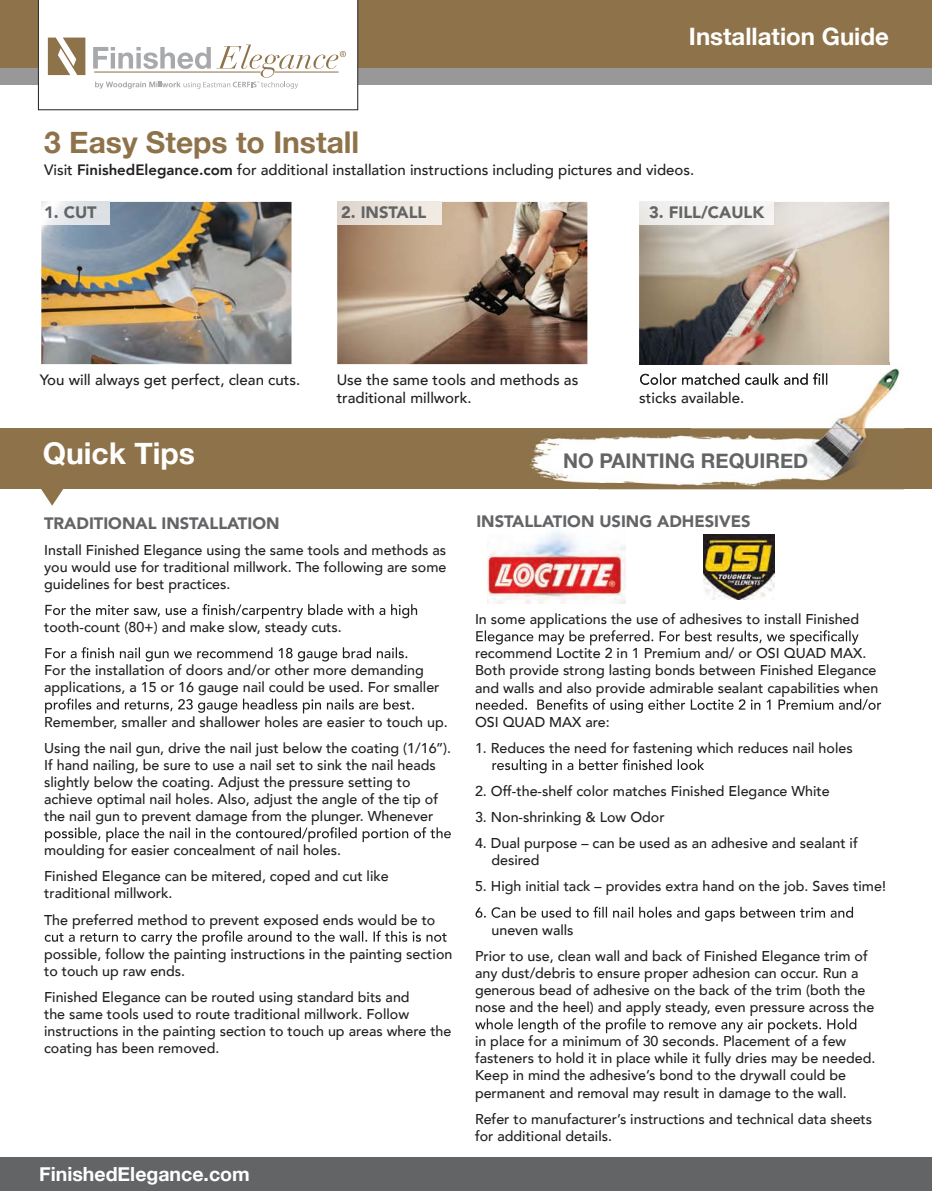
<style>
.page{position:relative;width:932px;height:1191px;background:#fff}
.page>*{position:absolute;margin:0;border:0;box-sizing:border-box;transform-origin:0 0}
.t1{font:700 30px "Helvetica Neue";color:#8e734a}
.t2{font:700 30px "Helvetica Neue";color:#fff}
.t3{font:700 24px "Helvetica Neue";color:#fff}
.t4{font:700 20.25px "Helvetica Neue";color:#636466}
.t5{font:700 19.5px "Helvetica Neue";color:#fff}
.t6{font:900 16.5px "Avenir";color:#636466}
.t7{font:500 15px/18px "Avenir";color:#231f20}
.t8{font:500 14.25px/17.1px "Avenir";color:#231f20}
.s1{font-weight:800}
</style>
<div class="page">
<img style="left:488px;top:531px;width:138px;height:72px">
<img style="left:639px;top:202px;width:250px;height:161px">
<img style="left:337px;top:202px;width:250px;height:162px">
<img style="left:41px;top:202px;width:250px;height:162px">
<svg style="left:41px;top:201px;width:69px;height:1px"></svg>
<img style="left:41px;top:202px;width:69px;height:23px">
<svg style="left:337px;top:201px;width:104px;height:1px"></svg>
<img style="left:337px;top:202px;width:104px;height:23px">
<svg style="left:639px;top:201px;width:134px;height:1px"></svg>
<div style="left:639px;top:202px;width:134px;height:23px;background:#f3f2f0"></div>
<svg style="left:45px;top:604px;width:372px;height:15px"></svg>
<svg style="left:45px;top:647px;width:362px;height:15px"></svg>
<svg style="left:45px;top:698px;width:369px;height:15px"></svg>
<svg style="left:45px;top:827px;width:406px;height:15px"></svg>
<svg style="left:45px;top:931px;width:401px;height:15px"></svg>
<img style="left:703px;top:534px;width:71px;height:65px">
<div style="left:0;top:429px;width:931px;height:60px;background:#8e734a"></div>
<svg style="left:41px;top:489px;width:22px;height:17px"></svg>
<svg style="left:476px;top:630px;width:382px;height:15px"></svg>
<svg style="left:476px;top:699px;width:405px;height:14px"></svg>
<svg style="left:492px;top:759px;width:212px;height:14px"></svg>
<svg style="left:475px;top:907px;width:378px;height:15px"></svg>
<svg style="left:475px;top:1018px;width:381px;height:15px"></svg>
<div style="left:0;top:68px;width:931px;height:16px;background:#989898"></div>
<div style="left:0;top:0;width:931px;height:68px;background:#8e734a"></div>
<svg style="left:38px;top:0;width:320px;height:110px"></svg>
<div style="left:0;top:1157px;width:931px;height:34px;background:#636466"></div>
<img style="left:528px;top:428px;width:70px;height:55px">
<img style="left:598px;top:363px;width:306px;height:127px">
<img style="left:745px;top:373px;width:62px;height:12px">
<img style="left:639px;top:391px;width:104px;height:12px">
<img style="left:598px;top:429px;width:306px;height:60px">
<img style="left:640px;top:373px;width:50px;height:12px">
<h1 class="t1" style="left:44px;top:123px;width:316px">3 Easy Steps to Install</h1>
<h2 class="t3" style="left:688px;top:21px;width:201px">Installation Guide</h2>
<p class="t7" style="left:44px;top:162px;width:651px">Visit <span class="s1">FinishedElegance.com</span> for additional installation instructions including pictures and videos.</p>
<p class="t6" style="left:44px;top:202px;width:54px">1. CUT</p>
<p class="t6" style="left:341px;top:202px;width:87px">2. INSTALL</p>
<p class="t6" style="left:649px;top:202px;width:117px">3. FILL/CAULK</p>
<p class="t7" style="left:40px;top:371px;width:262px">You will always get perfect, clean cuts.</p>
<p class="t7" style="left:336px;top:371px;width:243px">Use the same tools and methods as traditional millwork.</p>
<p class="t7" style="left:639px;top:389px;width:106px">sticks available.</p>
<h1 class="t2" style="left:43px;top:435px;width:154px">Quick Tips</h1>
<p class="t6" style="left:44px;top:512px;width:237px">TRADITIONAL INSTALLATION</p>
<p class="t8" style="left:44px;top:542px;width:404px;text-align:justify">Install Finished Elegance using the same tools and methods as you would use for traditional millwork. The following are some guidelines for best practices.</p>
<p class="t8" style="left:44px;top:619px;width:299px">tooth-count (80+) and make slow, steady cuts.</p>
<p class="t8" style="left:44px;top:662px;width:397px">For the installation of doors and/or other more demanding applications, a 15 or 16 gauge nail could be used. For smaller</p>
<p class="t8" style="left:44px;top:709px;width:408px;line-height:26.1px">Remember, smaller and shallower holes are easier to touch up.<br>Using the nail gun, drive the nail just below the coating (1/16’’).</p>
<p class="t8" style="left:44px;top:757px;width:395px">If hand nailing, be sure to use a nail set to sink the nail heads slightly below the coating. Adjust the pressure setting to achieve optimal nail holes. Also, adjust the angle of the tip of the nail gun to prevent damage from the plunger. Whenever</p>
<p class="t8" style="left:44px;top:838px;width:346px;line-height:26.1px">moulding for easier concealment of nail holes.<br>Finished Elegance can be mitered, coped and cut like</p>
<p class="t8" style="left:44px;top:881px;width:393px;line-height:26.1px">traditional millwork.<br>The preferred method to prevent exposed ends would be to</p>
<p class="t8" style="left:44px;top:946px;width:410px">possible, follow the painting instructions in the painting section to touch up raw ends.</p>
<p class="t8" style="left:44px;top:989px;width:409px">Finished Elegance can be routed using standard bits and<br>the same tools used to route traditional millwork. Follow instructions in the painting section to touch up areas where the coating has been removed.</p>
<h3 class="t5" style="left:39px;top:1162px;width:212px">FinishedElegance.com</h3>
<h3 class="t4" style="left:563px;top:449px;width:246px">NO PAINTING REQUIRED</h3>
<p class="t6" style="left:476px;top:510px;width:276px">INSTALLATION USING ADHESIVES</p>
<p class="t8" style="left:475px;top:611px;width:386px">In some applications the use of adhesives to install Finished</p>
<p class="t8" style="left:475px;top:645px;width:405px">recommend Loctite 2 in 1 Premium and/ or OSI QUAD MAX.<br>Both provide strong lasting bonds between Finished Elegance and walls and also provide admirable sealant capabilities when</p>
<p class="t8" style="left:475px;top:714px;width:136px">OSI QUAD MAX are:</p>
<p class="t8" style="left:475px;top:740px;width:379px">1. Reduces the need for fastening which reduces nail holes</p>
<p class="t8" style="left:475px;top:783px;width:356px">2. Off-the-shelf color matches Finished Elegance White</p>
<p class="t8" style="left:475px;top:809px;width:191px">3. Non-shrinking &amp; Low Odor</p>
<p class="t8" style="left:491px;top:835px;width:367px;text-indent:-17px">4. Dual purpose – can be used as an adhesive and sealant if desired</p>
<p class="t8" style="left:475px;top:878px;width:412px">5. High initial tack – provides extra hand on the job. Saves time!</p>
<p class="t8" style="left:475px;top:917px;width:394px;line-height:26.1px;text-indent:17px">uneven walls<br>Prior to use, clean wall and back of Finished Elegance trim of</p>
<p class="t8" style="left:475px;top:965px;width:401px">any dust/debris to ensure proper adhesion can occur. Run a generous bead of adhesive on the back of the trim (both the nose and the heel) and apply steady, even pressure across the</p>
<p class="t8" style="left:475px;top:1033px;width:402px">in place for a minimum of 30 seconds. Placement of a few fasteners to hold it in place while it fully dries may be needed.<br>Keep in mind the adhesive’s bond to the drywall could be permanent and removal may result in damage to the wall.</p>
<p class="t8" style="left:475px;top:1111px;width:398px">Refer to manufacturer’s instructions and technical data sheets for additional details.</p>
</div>
